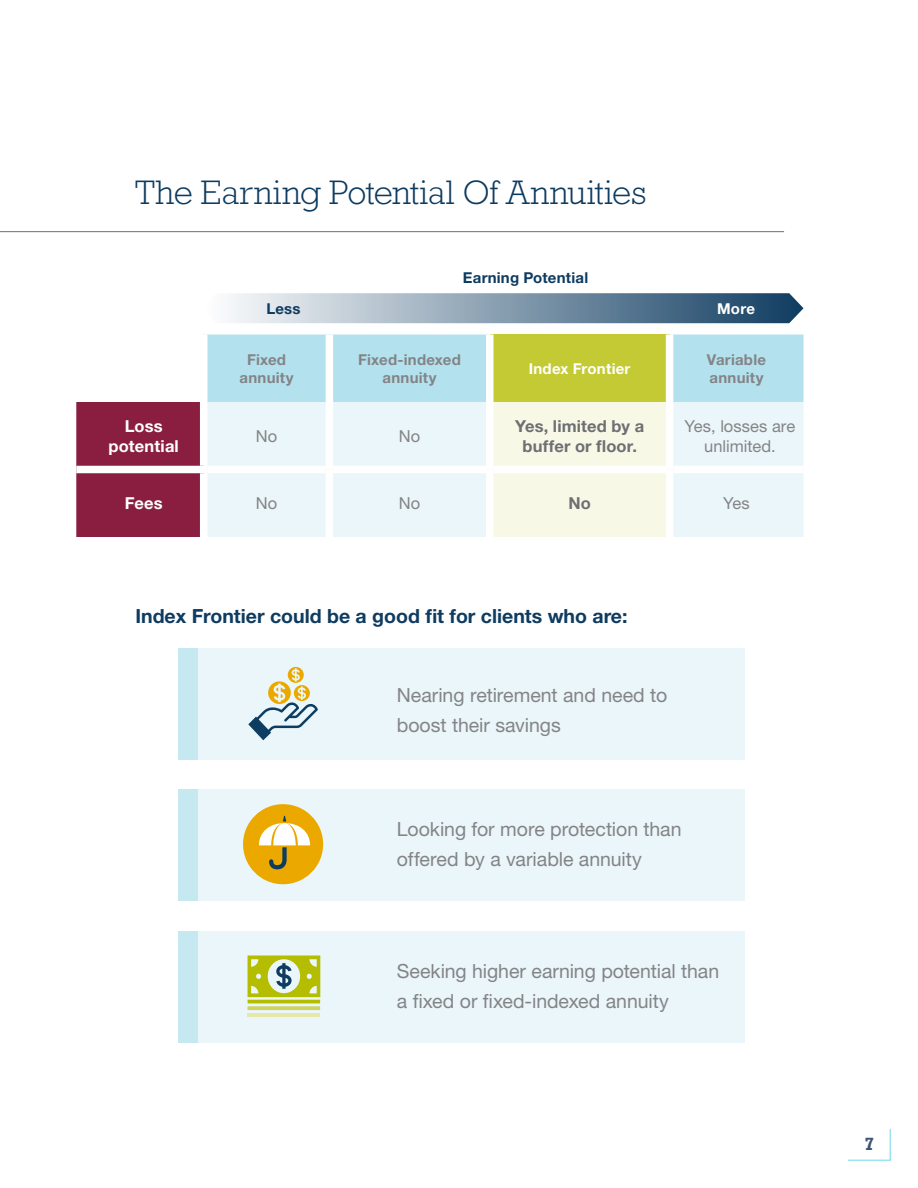
<style>
.page{position:relative;width:918px;height:1188px;background:#fff}
.page>*{position:absolute;margin:0;border:0;box-sizing:border-box;transform-origin:0 0}
.t1{font:300 34.5px "Rockwell Std";letter-spacing:-.005em;color:#0e3b60}
.t2{font:19.5px/30px "Helvetica Neue LT Std";letter-spacing:-.005em;color:#848487}
.t3{font:700 19.5px "Helvetica Neue LT Std";color:#0e3b60}
.t4{font:700 18px "Rockwell Std";color:#3e5375}
.t5{font:16.5px/19.8px "Helvetica Neue LT Std";color:#848487;text-align:center}
.t6{font:700 16.5px/19.8px "Helvetica Neue LT Std";letter-spacing:.01em;color:#6d6f73;text-align:center}
.t7{font:700 16.5px/19.8px "Helvetica Neue LT Std";letter-spacing:.01em;color:#fff;text-align:center}
.t8{font:700 15px/18px "Helvetica Neue LT Std";letter-spacing:.015em;color:#848487;text-align:center}
.t9{font:700 15px "Helvetica Neue LT Std";letter-spacing:.015em;color:#0e3b60}
.t10{font:700 15px "Helvetica Neue LT Std";letter-spacing:.015em;color:#fff}
</style>
<div class="page">
<div style="left:178px;top:648px;width:567px;height:111px;background:#eaf6f9"></div>
<div style="left:178px;top:790px;width:567px;height:111px;background:#eaf6f9"></div>
<div style="left:178px;top:931px;width:567px;height:111px;background:#eaf6f9"></div>
<svg style="left:848px;top:1129px;width:43px;height:32px"></svg>
<hr style="left:0;top:231px;width:784px;height:1px;background:#6d6f73">
<svg style="left:229px;top:293px;width:575px;height:30px;background:#869caf"></svg>
<svg style="left:76px;top:334px;width:728px;height:203px;background:#d4d6ce"></svg>
<div style="left:207px;top:466px;width:119px;height:7px;background:#fff"></div>
<div style="left:333px;top:466px;width:153px;height:7px;background:#fff"></div>
<div style="left:494px;top:466px;width:172px;height:7px;background:#fff"></div>
<div style="left:673px;top:466px;width:131px;height:7px;background:#fff"></div>
<div style="left:76px;top:466px;width:131px;height:7px;background:#fff"></div>
<div style="left:200px;top:334px;width:7px;height:68px;background:#fff"></div>
<div style="left:326px;top:334px;width:7px;height:68px;background:#fff"></div>
<div style="left:486px;top:334px;width:8px;height:68px;background:#fff"></div>
<div style="left:666px;top:334px;width:7px;height:68px;background:#fff"></div>
<div style="left:200px;top:402px;width:7px;height:64px;background:#fff"></div>
<div style="left:326px;top:402px;width:7px;height:68px;background:#fff"></div>
<div style="left:486px;top:402px;width:8px;height:68px;background:#fff"></div>
<div style="left:666px;top:402px;width:7px;height:68px;background:#fff"></div>
<div style="left:200px;top:473px;width:7px;height:64px;background:#fff"></div>
<div style="left:326px;top:470px;width:7px;height:67px;background:#fff"></div>
<div style="left:486px;top:470px;width:8px;height:67px;background:#fff"></div>
<div style="left:666px;top:470px;width:7px;height:67px;background:#fff"></div>
<svg style="left:248px;top:667px;width:70px;height:73px"></svg>
<div style="left:243px;top:804px;width:80px;height:80px;background:#eba900;border-radius:50%"></div>
<svg style="left:259px;top:816px;width:51px;height:53px"></svg>
<div style="left:178px;top:648px;width:20px;height:111px;background:#c6e9f1"></div>
<div style="left:178px;top:790px;width:20px;height:111px;background:#c6e9f1"></div>
<div style="left:178px;top:931px;width:20px;height:111px;background:#c6e9f1"></div>
<hr style="left:248px;top:1013px;width:72px;height:4px;background:#e5e8a6">
<svg style="left:248px;top:956px;width:72px;height:54px"></svg>
<h1 class="t1" style="left:135px;top:173px;width:513px">The Earning Potential Of Annuities</h1>
<p class="t9" style="left:463px;top:269px;width:127px">Earning Potential</p>
<p class="t9" style="left:266px;top:299px;width:36px">Less</p>
<p class="t10" style="left:717px;top:299px;width:39px">More</p>
<p class="t8" style="left:240px;top:350px;width:55px">Fixed annuity</p>
<p class="t8" style="left:358px;top:350px;width:104px">Fixed-indexed annuity</p>
<p class="t10" style="left:529px;top:359px;width:103px">Index Frontier</p>
<p class="t8" style="left:707px;top:350px;width:61px;text-align:left">Variable annuity</p>
<p class="t7" style="left:109px;top:416px;width:72px">Loss potential</p>
<p class="t5" style="left:256px;top:426px;width:23px">No</p>
<p class="t5" style="left:399px;top:426px;width:23px">No</p>
<p class="t6" style="left:515px;top:416px;width:130px">Yes, limited by a buffer or floor.</p>
<p class="t5" style="left:685px;top:416px;width:112px">Yes, losses are unlimited.</p>
<p class="t7" style="left:125px;top:493px;width:39px">Fees</p>
<p class="t5" style="left:256px;top:493px;width:23px">No</p>
<p class="t5" style="left:399px;top:493px;width:23px">No</p>
<p class="t6" style="left:568px;top:493px;width:24px">No</p>
<p class="t5" style="left:723px;top:493px;width:28px">Yes</p>
<p class="t3" style="left:135px;top:604px;width:494px">Index Frontier could be a good fit for clients who are:</p>
<p class="t2" style="left:397px;top:680px;width:272px">Nearing retirement and need to boost their savings</p>
<p class="t2" style="left:397px;top:814px;width:286px">Looking for more protection than offered by a variable annuity</p>
<p class="t2" style="left:397px;top:956px;width:324px">Seeking higher earning potential than a fixed or fixed-indexed annuity</p>
<p class="t4" style="left:865px;top:1133px;width:11px">7</p>
</div>
